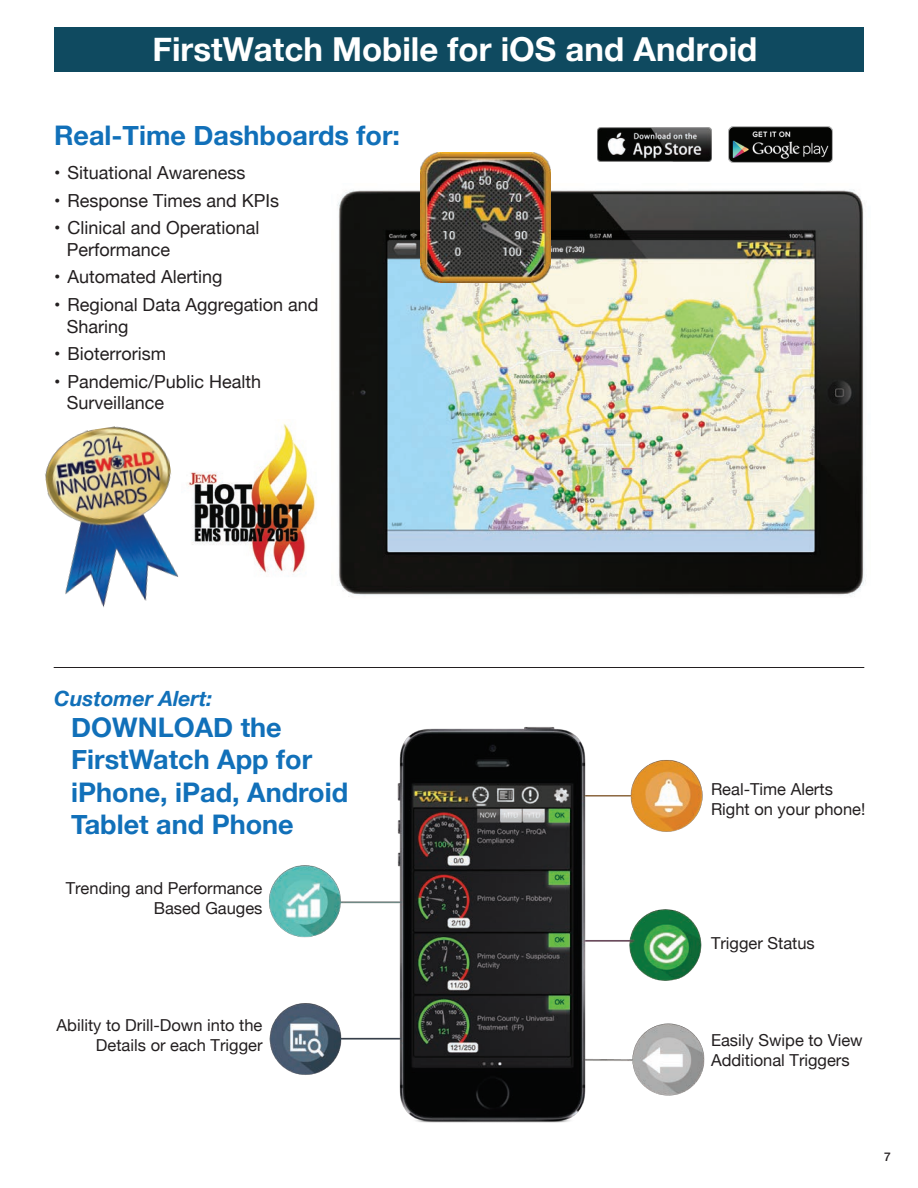
<style>
.page{position:relative;width:918px;height:1188px;background:#fff}
.page>*{position:absolute;margin:0;border:0;box-sizing:border-box;transform-origin:0 0}
.t1{font:700 33px "Helvetica Neue";color:#fff}
.t2{font:700 27px/32.4px "Helvetica Neue";color:#1170b9}
.t3{font:italic 700 21px "Helvetica Neue";color:#1170b9}
.t4{font:18px/21.6px "Helvetica Neue";color:#231f20}
.t5{font:16.5px/19.8px "Helvetica Neue";color:#231f20;text-align:right}
.t6{font:500 12px "Helvetica Neue LT Std";color:#231f20}
</style>
<div class="page">
<div style="left:54px;top:27px;width:810px;height:45px;background:#0f4a60"></div>
<hr style="left:54px;top:667px;width:810px;height:1px;background:#231f20">
<img style="left:189px;top:423px;width:127px;height:152px">
<img style="left:337px;top:183px;width:529px;height:414px">
<img style="left:421px;top:153px;width:130px;height:130px">
<img style="left:597px;top:127px;width:115px;height:35px">
<img style="left:729px;top:127px;width:103px;height:36px">
<img style="left:269px;top:727px;width:436px;height:396px">
<img style="left:45px;top:426px;width:144px;height:182px">
<p class="t1" style="left:153px;top:23px;width:606px">FirstWatch Mobile for iOS and Android</p>
<p class="t2" style="left:54px;top:120px;width:347px">Real-Time Dashboards for:</p>
<p class="t4" style="left:54px;top:163px;width:193px">• Situational Awareness</p>
<p class="t4" style="left:54px;top:190px;width:226px">• Response Times and KPIs</p>
<p class="t4" style="left:67px;top:218px;width:194px;text-indent:-13px">• Clinical and Operational<br>Performance</p>
<p class="t4" style="left:54px;top:267px;width:170px">• Automated Alerting</p>
<p class="t4" style="left:67px;top:295px;width:253px;text-indent:-13px">• Regional Data Aggregation and<br>Sharing</p>
<p class="t4" style="left:54px;top:344px;width:113px">• Bioterrorism</p>
<p class="t4" style="left:67px;top:372px;width:196px;text-indent:-13px">• Pandemic/Public Health<br>Surveillance</p>
<p class="t3" style="left:54px;top:682px;width:160px">Customer Alert:</p>
<p class="t2" style="left:71px;top:712px;width:278px">DOWNLOAD the<br>FirstWatch App for iPhone, iPad, Android<br>Tablet and Phone</p>
<p class="t5" style="left:66px;top:879px;width:198px">Trending and Performance<br>Based Gauges</p>
<p class="t5" style="left:57px;top:1016px;width:207px">Ability to Drill-Down into the<br>Details or each Trigger</p>
<p class="t5" style="left:711px;top:780px;width:156px;text-align:left">Real-Time Alerts<br>Right on your phone!</p>
<p class="t5" style="left:711px;top:934px;width:105px">Trigger Status</p>
<p class="t5" style="left:711px;top:1031px;width:153px;text-align:left">Easily Swipe to View<br>Additional Triggers</p>
<p class="t6" style="left:884px;top:1150px;width:8px">7</p>
</div>
